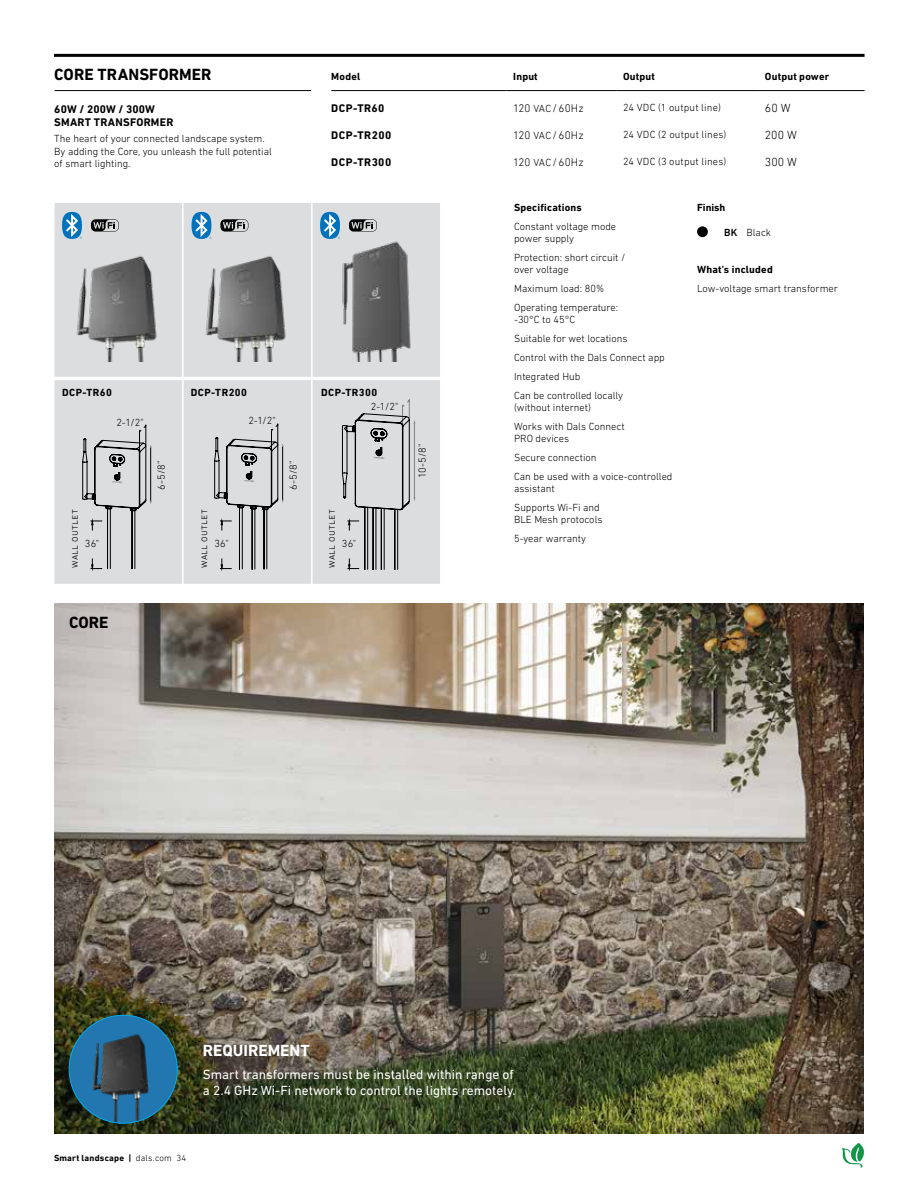
<style>
.page{position:relative;width:918px;height:1188px;background:#fff}
.page>*{position:absolute;margin:0;border:0;box-sizing:border-box;transform-origin:0 0}
.t1{font:700 16.5px "DIN Next LT Pro";letter-spacing:.005em;color:#000}
.t2{font:700 16.5px "DIN Next LT Pro";color:#fff}
.t3{font:13.5px/16.2px "DIN Next LT Pro";color:#fff}
.t4{font:300 12px "DIN Next LT Pro";letter-spacing:.015em;color:#000}
.t5{font:700 11.25px/13.5px "DIN Next LT Pro";letter-spacing:.025em;color:#000}
.t6{font:300 11.25px "DIN Next LT Pro";letter-spacing:.01em;color:#000}
.t7{font:700 11.25px "DIN Next LT Pro";letter-spacing:.045em;color:#000}
.t8{font:300 10.5px/18.9px "DIN Next LT Pro";color:#000}
.t9{font:700 10.5px "DIN Next LT Pro";letter-spacing:.02em;color:#000}
.t10{font:300 10.5px "DIN Next LT Pro";letter-spacing:.02em;color:#000}
.t11{font:700 10.5px "DIN Next LT Pro";letter-spacing:.045em;color:#000}
.t12{font:700 9px "DIN Next LT Pro";letter-spacing:.025em;color:#000}
.s1{font-size:10.5px}
.s2{font-weight:500}
.s3{font-weight:300}
</style>
<div class="page">
<svg style="left:842px;top:1143px;width:22px;height:25px"></svg>
<hr style="left:331px;top:90px;width:175px;height:1px;background:#000">
<hr style="left:506px;top:90px;width:110px;height:1px;background:#000">
<hr style="left:616px;top:90px;width:142px;height:1px;background:#000">
<hr style="left:758px;top:90px;width:107px;height:1px;background:#000">
<hr style="left:55px;top:90px;width:256px;height:1px;background:#000">
<hr style="left:54px;top:54px;width:811px;height:3px;background:#000">
<div style="left:697px;top:226px;width:11px;height:11px;background:#000;border-radius:50%"></div>
<div style="left:55px;top:380px;width:385px;height:204px;background:#dcddde"></div>
<div style="left:55px;top:203px;width:385px;height:174px;background:#dcddde"></div>
<img style="left:313px;top:233px;width:125px;height:129px">
<svg style="left:62px;top:212px;width:20px;height:27px"></svg>
<svg style="left:91px;top:219px;width:28px;height:13px"></svg>
<img style="left:59px;top:246px;width:114px;height:115px">
<svg style="left:82px;top:424px;width:70px;height:145px;background:#c0c1c2"></svg>
<svg style="left:214px;top:423px;width:69px;height:147px;background:#bcbdbe"></svg>
<hr style="left:182px;top:203px;width:2px;height:394px;background:#fff">
<hr style="left:311px;top:203px;width:2px;height:394px;background:#fff">
<svg style="left:192px;top:212px;width:19px;height:27px"></svg>
<svg style="left:220px;top:219px;width:28px;height:13px"></svg>
<img style="left:188px;top:246px;width:115px;height:115px">
<svg style="left:320px;top:212px;width:20px;height:27px"></svg>
<svg style="left:349px;top:219px;width:28px;height:13px"></svg>
<hr style="left:397px;top:510px;width:1px;height:59px;background:#000">
<hr style="left:395px;top:509px;width:1px;height:60px;background:#000">
<svg style="left:342px;top:399px;width:73px;height:111px;background:#c0c1c2"></svg>
<svg style="left:348px;top:521px;width:11px;height:9px"></svg>
<svg style="left:348px;top:559px;width:11px;height:10px"></svg>
<hr style="left:367px;top:508px;width:1px;height:61px;background:#000">
<hr style="left:365px;top:507px;width:1px;height:62px;background:#000">
<hr style="left:384px;top:509px;width:1px;height:60px;background:#000">
<hr style="left:381px;top:508px;width:1px;height:61px;background:#000">
<hr style="left:376px;top:508px;width:1px;height:61px;background:#000">
<hr style="left:373px;top:508px;width:1px;height:61px;background:#000">
<img style="left:54px;top:603px;width:810px;height:531px">
<div style="left:69px;top:1015px;width:108px;height:108px;background:#2277b0;border-radius:50%"></div>
<img style="left:80px;top:1028px;width:81px;height:95px">
<h1 class="t1" style="left:54px;top:64px;width:159px">CORE TRANSFORMER</h1>
<p class="t5" style="left:54px;top:102px;width:121px">60W / 200W / 300W<br>SMART TRANSFORMER</p>
<p class="t8" style="left:54px;top:132px;width:219px;line-height:12.6px">The heart of your connected landscape system.<br>By adding the Core, you unleash the full potential of smart lighting.</p>
<p class="t9" style="left:331px;top:70px;width:30px">Model</p>
<p class="t9" style="left:513px;top:70px;width:26px">Input</p>
<p class="t9" style="left:623px;top:70px;width:33px">Output</p>
<p class="t9" style="left:765px;top:70px;width:66px">Output power</p>
<p class="t5" style="left:331px;top:101px;width:55px">DCP-TR60</p>
<p class="t6" style="left:513px;top:101px;width:72px">120 <span class="s1">VAC</span>/60Hz</p>
<p class="t10" style="left:623px;top:102px;width:99px">24 VDC (1 output line)</p>
<p class="t4" style="left:765px;top:101px;width:27px">60 W</p>
<p class="t7" style="left:331px;top:128px;width:61px">DCP-TR200</p>
<p class="t6" style="left:513px;top:128px;width:72px">120 <span class="s1">VAC</span>/60Hz</p>
<p class="t10" style="left:623px;top:129px;width:105px">24 VDC (2 output lines)</p>
<p class="t4" style="left:765px;top:128px;width:34px">200 W</p>
<p class="t5" style="left:331px;top:155px;width:61px">DCP-TR300</p>
<p class="t6" style="left:513px;top:155px;width:72px">120 <span class="s1">VAC</span>/60Hz</p>
<p class="t10" style="left:623px;top:156px;width:105px">24 VDC (3 output lines)</p>
<p class="t4" style="left:765px;top:155px;width:34px">300 W</p>
<p class="t9" style="left:62px;top:386px;width:51px">DCP-TR60</p>
<p class="t11" style="left:191px;top:386px;width:58px">DCP-TR200</p>
<p class="t8" style="left:116px;top:412px;width:29px">2-1/2"</p>
<p class="t8" style="left:152px;top:490px;width:30px;rotate:-90deg">6-5/8"</p>
<p class="t8" style="left:248px;top:411px;width:29px">2-1/2"</p>
<p class="t8" style="left:284px;top:490px;width:30px;rotate:-90deg">6-5/8"</p>
<p class="t11" style="left:321px;top:386px;width:58px">DCP-TR300</p>
<p class="t8" style="left:371px;top:397px;width:29px">2-1/2"</p>
<p class="t8" style="left:413px;top:478px;width:36px;rotate:-90deg">10-5/8"</p>
<p class="t8" style="left:65px;top:568px;width:60px;rotate:-90deg">wall outlet</p>
<p class="t8" style="left:85px;top:534px;width:16px">36"</p>
<p class="t8" style="left:194px;top:568px;width:60px;rotate:-90deg">wall outlet</p>
<p class="t8" style="left:214px;top:534px;width:16px">36"</p>
<p class="t8" style="left:322px;top:568px;width:60px;rotate:-90deg">wall outlet</p>
<p class="t8" style="left:342px;top:534px;width:16px">36"</p>
<p class="t9" style="left:514px;top:201px;width:69px">Specifications</p>
<p class="t8" style="left:514px;top:220px;width:104px;line-height:12.1px">Constant voltage mode power supply</p>
<p class="t8" style="left:514px;top:251px;width:113px;line-height:12.1px">Protection: short circuit / over voltage</p>
<p class="t8" style="left:514px;top:279px;width:106px">Maximum load: 80%<br>Operating temperature:</p>
<p class="t8" style="left:514px;top:310px;width:152px">-30°C to 45°C<br>Suitable for wet locations<br>Control with the Dals Connect app<br>Integrated Hub<br>Can be controlled locally</p>
<p class="t8" style="left:514px;top:398px;width:112px">(without internet)<br>Works with Dals Connect</p>
<p class="t8" style="left:514px;top:429px;width:160px">PRO devices<br>Secure connection<br>Can be used with a voice-controlled</p>
<p class="t8" style="left:514px;top:479px;width:87px">assistant<br>Supports Wi-Fi and</p>
<p class="t8" style="left:514px;top:510px;width:90px">BLE Mesh protocols<br>5-year warranty</p>
<p class="t9" style="left:697px;top:201px;width:30px">Finish</p>
<p class="t8" style="left:724px;top:223px;width:49px"><span class="s2">BK</span> Black</p>
<p class="t9" style="left:697px;top:263px;width:77px">What’s included</p>
<p class="t8" style="left:697px;top:279px;width:143px">Low-voltage smart transformer</p>
<h1 class="t1" style="left:69px;top:613px;width:41px">CORE</h1>
<h1 class="t2" style="left:203px;top:1041px;width:108px">REQUIREMENT</h1>
<p class="t3" style="left:203px;top:1066px;width:314px">Smart transformers must be installed within range of a 2.4 GHz Wi-Fi network to control the lights remotely.</p>
<p class="t12" style="left:54px;top:1153px;width:134px">Smart landscape | <span class="s3">dals.com 34</span></p>
</div>
